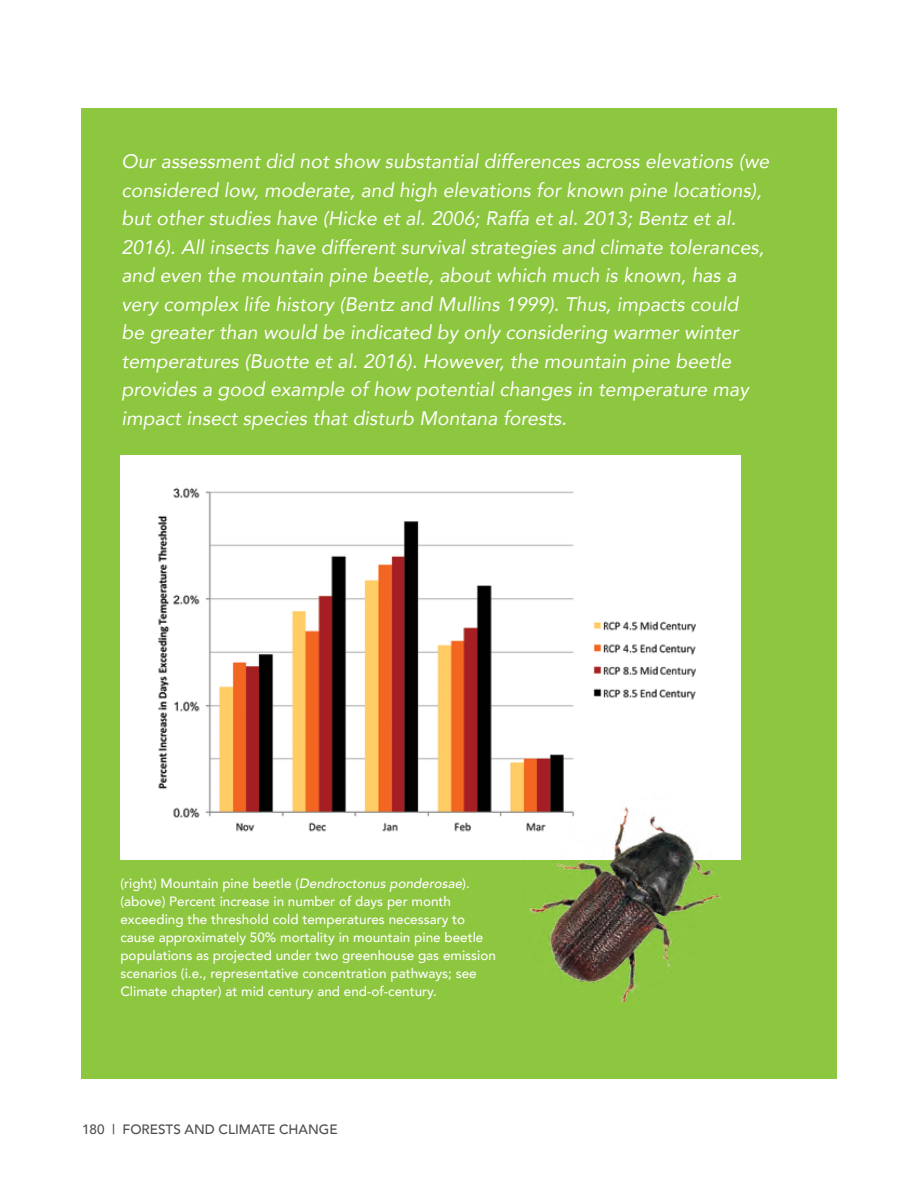
<style>
.page{position:relative;width:918px;height:1188px;background:#fff}
.page>*{position:absolute;margin:0;border:0;box-sizing:border-box;transform-origin:0 0}
.t1{font:italic 19.5px/28.5px "Avenir";color:#fff}
.t2{font:500 13.5px/18px "Avenir";color:#fff}
.t3{font:500 13.5px "Avenir";color:#4d4d4f}
.s1{font-style:italic}
</style>
<div class="page">
<div style="left:81px;top:108px;width:756px;height:970px;background:#8dc63f"></div>
<div style="left:120px;top:456px;width:621px;height:404px;background:#fff"></div>
<img style="left:158px;top:487px;width:538px;height:345px">
<img style="left:517px;top:792px;width:203px;height:209px">
<p class="t1" style="left:121px;top:147px;width:649px">Our assessment did not show substantial differences across elevations (we considered low, moderate, and high elevations for known pine locations), but other studies have (Hicke et al. 2006; Raffa et al. 2013; Bentz et al.<br>2016). All insects have different survival strategies and climate tolerances, and even the mountain pine beetle, about which much is known, has a very complex life history (Bentz and Mullins 1999). Thus, impacts could<br>be greater than would be indicated by only considering warmer winter temperatures (Buotte et al. 2016). However, the mountain pine beetle provides a good example of how potential changes in temperature may impact insect species that disturb Montana forests.</p>
<p class="t2" style="left:120px;top:874px;width:377px">(right) Mountain pine beetle (<span class="s1">Dendroctonus ponderosae</span>). (above) Percent increase in number of days per month exceeding the threshold cold temperatures necessary to cause approximately 50% mortality in mountain pine beetle populations as projected under two greenhouse gas emission scenarios (i.e., representative concentration pathways; see Climate chapter) at mid century and end-of-century.</p>
<p class="t3" style="left:82px;top:1118px;width:257px">180 | FORESTS AND CLIMATE CHANGE</p>
</div>
